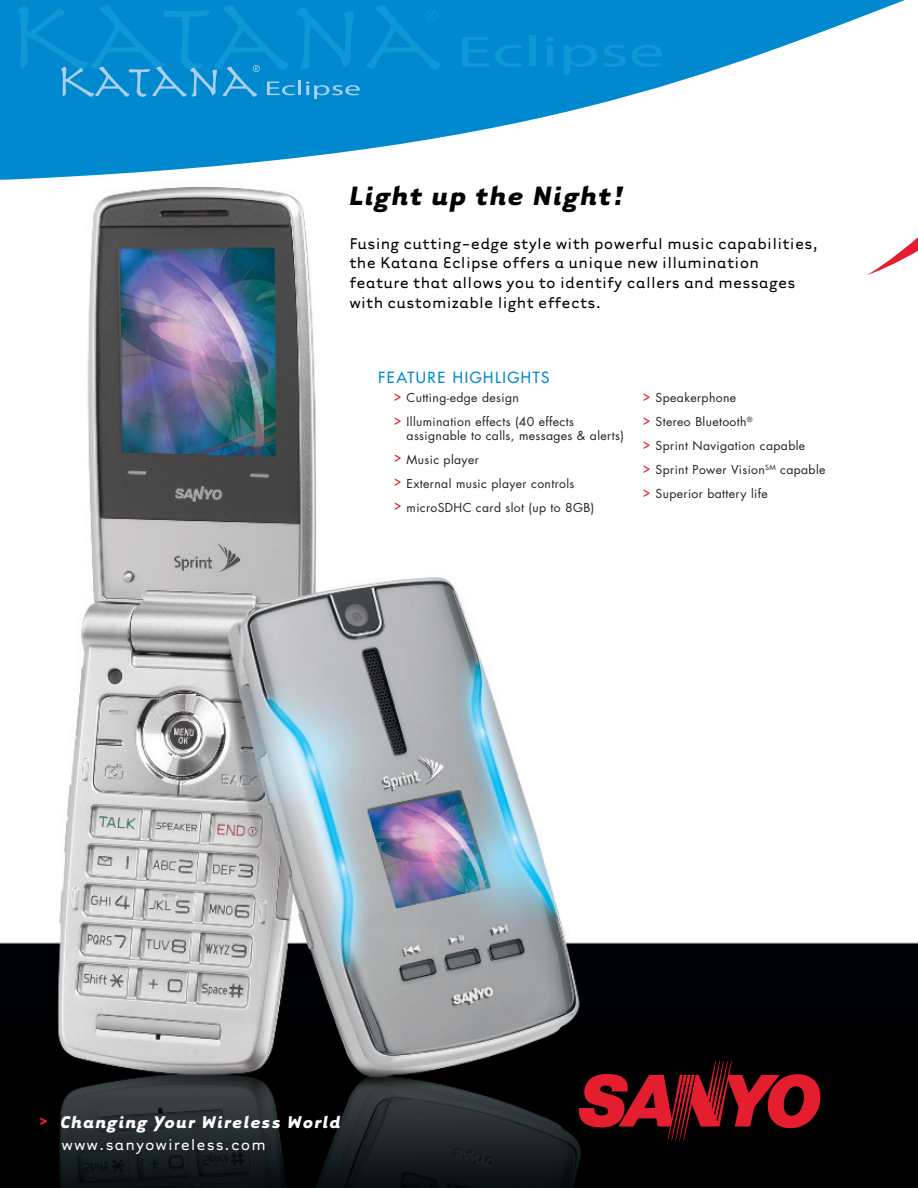
<style>
.page{position:relative;width:918px;height:1188px;background:#fff}
.page>*{position:absolute;margin:0;border:0;box-sizing:border-box;transform-origin:0 0}
.t1{font:italic 700 30.75px "Tarzana Wide";letter-spacing:.05em;color:#000;scale:.92 1}
.t2{font:italic 700 19.65px "Tarzana Wide";letter-spacing:.07em;color:#fff;scale:.92 1}
.t3{font:18px/19.8px "Tarzana Wide";letter-spacing:.015em;color:#000;scale:.92 1}
.t4{font:18px "Tarzana Wide";letter-spacing:.055em;color:#fff;scale:.92 1}
.t5{font:15px "Futura";letter-spacing:.1em;color:#0089cf}
.t6{font:12px/24px "Futura";letter-spacing:.03em;color:#231f20}
.s1{font-family:"Tarzana Wide";font-size:16.35px;color:#e41d2f}
</style>
<div class="page">
<img style="left:0;top:187px;width:918px;height:1001px">
<svg style="left:0;top:0;width:905px;height:180px;fill:#0089cf"></svg>
<svg style="left:866px;top:221px;width:52px;height:54px"></svg>
<svg style="left:574px;top:1061px;width:248px;height:79px;background:#5c0b13"></svg>
<svg style="left:909px;top:643px;width:9px;height:34px"></svg>
<svg style="left:367px;top:5px;width:74px;height:64px;background:#038cd0"></svg>
<svg style="left:462px;top:37px;width:27px;height:29px"></svg>
<svg style="left:495px;top:45px;width:27px;height:22px"></svg>
<div style="left:530px;top:35px;width:6px;height:31px;background:#0f98d6"></div>
<svg style="left:546px;top:37px;width:8px;height:29px"></svg>
<svg style="left:564px;top:45px;width:33px;height:30px"></svg>
<svg style="left:603px;top:45px;width:59px;height:22px"></svg>
<svg style="left:17px;top:5px;width:343px;height:94px;background:#0a8ed1"></svg>
<h1 class="t1" style="left:349px;top:177px;width:301px">Light up the Night!</h1>
<h3 class="t3" style="left:349px;top:233px;width:511px">Fusing cutting-edge style with powerful music capabilities, the Katana Eclipse offers a unique new illumination feature that allows you to identify callers and messages with customizable light effects.</h3>
<p class="t5" style="left:378px;top:370px;width:173px">FEATURE HIGHLIGHTS</p>
<p class="t6" style="left:394px;top:387px;width:182px"><span class="s1">&gt;</span> Cutting-edge design<br><span class="s1">&gt;</span> Illumination effects (40 effects</p>
<p class="t6" style="left:394px;top:424px;width:232px;text-indent:13px">assignable to calls, messages &amp; alerts) <span class="s1">&gt;</span> Music player<br><span class="s1">&gt;</span> External music player controls<br><span class="s1">&gt;</span> microSDHC card slot (up to 8GB)</p>
<p class="t6" style="left:643px;top:387px;width:184px"><span class="s1">&gt;</span> Speakerphone<br><span class="s1">&gt;</span> Stereo Bluetooth<sup>®<br></sup><span class="s1">&gt;</span> Sprint Navigation capable<br><span class="s1">&gt;</span> Sprint Power Vision<sup>SM</sup> capable <span class="s1">&gt;</span> Superior battery life</p>
<h2 class="t2" style="left:40px;top:1110px;width:329px"><sup>&gt;</sup> Changing Your Wireless World</h2>
<h3 class="t4" style="left:62px;top:1133px;width:223px">www.sanyowireless.com</h3>
</div>
